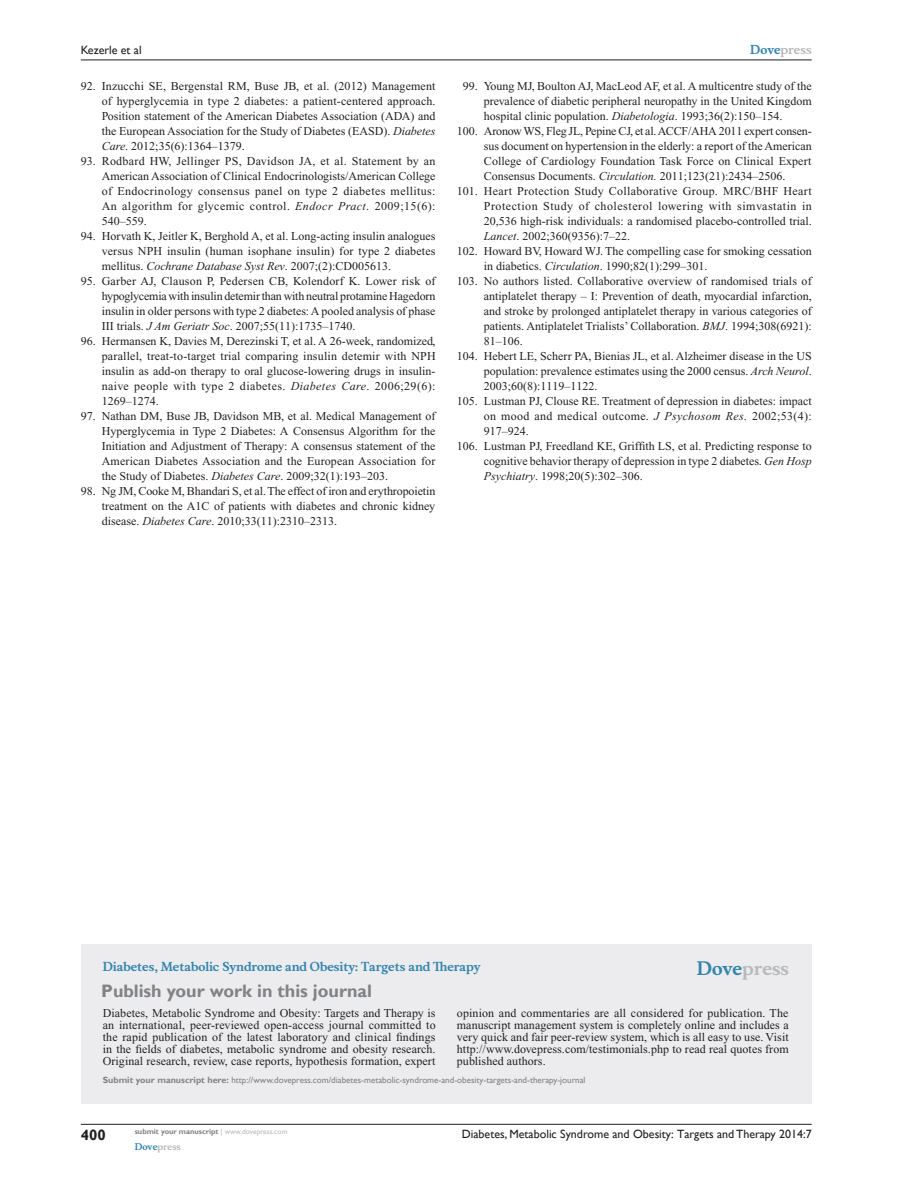
<style>
.page{position:relative;width:918px;height:1188px;background:#fff}
.page>*{position:absolute;margin:0;border:0;box-sizing:border-box;transform-origin:0 0}
.PromBx-H1{font:700 18px "Gill Sans";color:#808285}
.PromBx-Brand{font:700 18px "Musee";color:#b8b9bc}
.t1{font:700 15px "Gill Sans";color:#231f20}
.RefNL2{font:12px/15px "Times New Roman";color:#231f20;text-align:justify}
.RefNL3{font:12px/15px "Times New Roman";color:#231f20;text-align:justify}
.PromBx-Tx{font:12px/12px "Times New Roman";letter-spacing:.005em;color:#231f20;text-align:justify}
.t2{font:12px "Gill Sans";color:#231f20}
.PromBx-JrnlName{font:700 12px "Musee";color:#3485ae}
.t3{font:700 12px "Musee";color:#b8b9bc}
.PromBx-SubmitMssWebA{font:9px "Gill Sans";color:#808285}
.t4{font:700 9px "Musee";color:#b8b9bc}
.t5{font:700 7.5px "Gill Sans";color:#808285}
.s1{font-style:italic}
.s2{color:#3485ae}
.s3{font-weight:700}
.s4{font-weight:400;color:#b8b9bc}
</style>
<div class="page">
<div style="left:81px;top:944px;width:731px;height:159px;background:#ececee"></div>
<hr style="left:81px;top:1124px;width:731px;height:1px;background:#231f20">
<hr style="left:81px;top:60px;width:731px;height:1px;background:#231f20">
<p class="t2" style="left:81px;top:43px;width:62px">Kezerle et al</p>
<p class="RefNL2" style="left:102px;top:79px;width:335px;text-indent:-21px">92. Inzucchi SE, Bergenstal RM, Buse JB, et al. (2012) Management of hyperglycemia in type 2 diabetes: a patient-centered approach.<br>Position statement of the American Diabetes Association (ADA) and the European Association for the Study of Diabetes (EASD). <span class="s1">Diabetes Care</span>. 2012;35(6):1364–1379.</p>
<p class="RefNL2" style="left:102px;top:154px;width:335px;text-indent:-21px">93. Rodbard HW, Jellinger PS, Davidson JA, et al. Statement by an American Association of Clinical Endocrinologists/American College of Endocrinology consensus panel on type 2 diabetes mellitus:<br>An algorithm for glycemic control. <span class="s1">Endocr Pract</span>. 2009;15(6):<br>540–559.</p>
<p class="RefNL2" style="left:102px;top:229px;width:335px;text-indent:-21px">94. Horvath K, Jeitler K, Berghold A, et al. Long-acting insulin analogues versus NPH insulin (human isophane insulin) for type 2 diabetes mellitus. <span class="s1">Cochrane Database Syst Rev</span>. 2007;(2):CD005613.</p>
<p class="RefNL2" style="left:102px;top:274px;width:335px;text-indent:-21px">95. Garber AJ, Clauson P, Pedersen CB, Kolendorf K. Lower risk of hypoglycemia with insulin detemir than with neutral protamine Hagedorn insulin in older persons with type 2 diabetes: A pooled analysis of phase III trials. <span class="s1">J Am Geriatr Soc</span>. 2007;55(11):1735–1740.</p>
<p class="RefNL2" style="left:102px;top:334px;width:336px;text-indent:-21px">96. Hermansen K, Davies M, Derezinski T, et al. A 26-week, randomized, parallel, treat-to-target trial comparing insulin detemir with NPH insulin as add-on therapy to oral glucose-lowering drugs in insulin&shy;naive people with type 2 diabetes. <span class="s1">Diabetes Care</span>. 2006;29(6):<br>1269–1274.</p>
<p class="RefNL2" style="left:102px;top:409px;width:335px;text-indent:-21px">97. Nathan DM, Buse JB, Davidson MB, et al. Medical Management of Hyperglycemia in Type 2 Diabetes: A Consensus Algorithm for the Initiation and Adjustment of Therapy: A consensus statement of the American Diabetes Association and the European Association for the Study of Diabetes. <span class="s1">Diabetes Care</span>. 2009;32(1):193–203.</p>
<p class="RefNL2" style="left:102px;top:484px;width:335px;text-indent:-21px">98. Ng JM, Cooke M, Bhandari S, et al. The effect of iron and erythropoietin treatment on the A1C of patients with diabetes and chronic kidney disease. <span class="s1">Diabetes Care</span>. 2010;33(11):2310–2313.</p>
<p class="t3" style="left:750px;top:43px;width:63px"><span class="s2">Dove</span>press</p>
<p class="RefNL3" style="left:484px;top:79px;width:329px;text-indent:-21px">99. Young MJ, Boulton AJ, MacLeod AF, et al. A multicentre study of the prevalence of diabetic peripheral neuropathy in the United Kingdom hospital clinic population. <span class="s1">Diabetologia</span>. 1993;36(2):150–154.</p>
<p class="RefNL3" style="left:484px;top:124px;width:329px;text-indent:-27px">100. Aronow WS, Fleg JL, Pepine CJ, et al. ACCF/AHA 2011 expert consen&shy;sus document on hypertension in the elderly: a report of the American College of Cardiology Foundation Task Force on Clinical Expert Consensus Documents. <span class="s1">Circulation.</span> 2011;123(21):2434–2506.</p>
<p class="RefNL3" style="left:484px;top:184px;width:330px;text-indent:-27px">101. Heart Protection Study Collaborative Group. MRC/BHF Heart Protection Study of cholesterol lowering with simvastatin in 20,536 high-risk individuals: a randomised placebo-controlled trial.<br><span class="s1">Lancet</span>. 2002;360(9356):7–22.</p>
<p class="RefNL3" style="left:484px;top:244px;width:329px;text-indent:-27px">102. Howard BV, Howard WJ. The compelling case for smoking cessation in diabetics. <span class="s1">Circulation</span>. 1990;82(1):299–301.</p>
<p class="RefNL3" style="left:484px;top:274px;width:329px;text-indent:-27px">103. No authors listed. Collaborative overview of randomised trials of antiplatelet therapy – I: Prevention of death, myocardial infarction, and stroke by prolonged antiplatelet therapy in various categories of patients. Antiplatelet Trialists’ Collaboration. <span class="s1">BMJ</span>. 1994;308(6921):<br>81–106.</p>
<p class="RefNL3" style="left:484px;top:349px;width:329px;text-indent:-27px">104. Hebert LE, Scherr PA, Bienias JL, et al. Alzheimer disease in the US population: prevalence estimates using the 2000 census. <span class="s1">Arch Neurol</span>.<br>2003;60(8):1119–1122.</p>
<p class="RefNL3" style="left:484px;top:394px;width:329px;text-indent:-27px">105. Lustman PJ, Clouse RE. Treatment of depression in diabetes: impact on mood and medical outcome. <span class="s1">J Psychosom Res</span>. 2002;53(4):<br>917–924.</p>
<p class="RefNL3" style="left:484px;top:439px;width:329px;text-indent:-27px">106. Lustman PJ, Freedland KE, Griffith LS, et al. Predicting response to cognitive behavior therapy of depression in type 2 diabetes. <span class="s1">Gen Hosp Psychiatry</span>. 1998;20(5):302–306.</p>
<p class="PromBx-JrnlName" style="left:103px;top:959px;width:379px">Diabetes, Metabolic Syndrome and Obesity: Targets and Therapy</p>
<p class="PromBx-H1" style="left:101px;top:980px;width:272px">Publish your work in this journal</p>
<p class="PromBx-Brand" style="left:697px;top:958px;width:94px"><span class="s2">Dove</span>press</p>
<p class="PromBx-Tx" style="left:103px;top:1007px;width:335px">Diabetes, Metabolic Syndrome and Obesity: Targets and Therapy is an international, peer-reviewed open-access journal committed to the rapid publication of the latest laboratory and clinical findings in the fields of diabetes, metabolic syndrome and obesity research.<br>Original research, review, case reports, hypothesis formation, expert</p>
<p class="PromBx-Tx" style="left:457px;top:1007px;width:333px">opinion and commentaries are all considered for publication. The manuscript management system is completely online and includes a very quick and fair peer-review system, which is all easy to use. Visit http://www.dovepress.com/testimonials.php to read real quotes from published authors.</p>
<p class="PromBx-SubmitMssWebA" style="left:103px;top:1075px;width:484px"><span class="s3">Submit your manuscript here:</span> http://www.dovepress.com/diabetes-metabolic-syndrome-and-obesity-targets-and-therapy-journal</p>
<p class="t1" style="left:81px;top:1126px;width:26px">400</p>
<p class="t5" style="left:135px;top:1127px;width:154px">submit your manuscript <span class="s4">| www.dovepress.com</span></p>
<p class="t4" style="left:135px;top:1141px;width:48px"><span class="s2">Dove</span>press</p>
<p class="t2" style="left:462px;top:1127px;width:351px">Diabetes, Metabolic Syndrome and Obesity: Targets and Therapy 2014:7</p>
</div>
